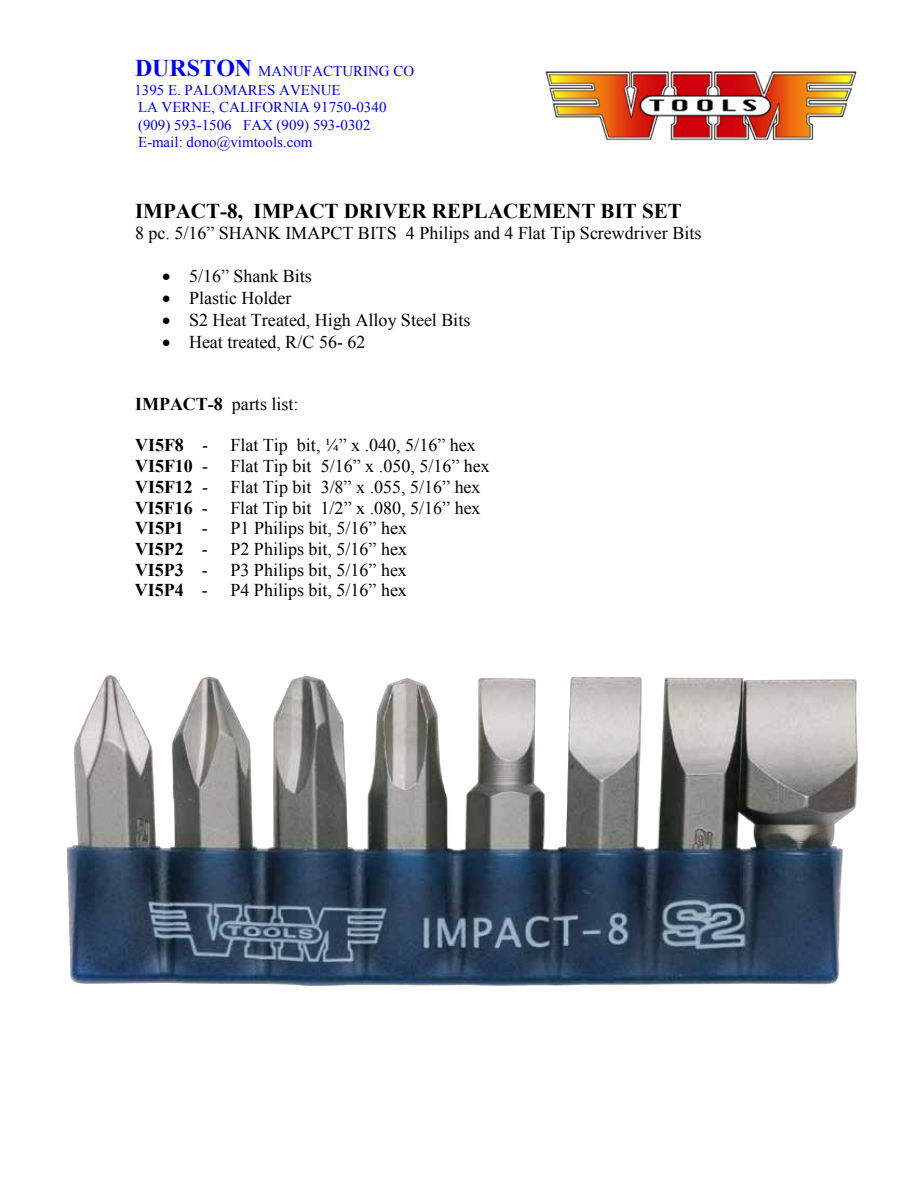
<style>
.page{position:relative;width:918px;height:1188px;background:#fff}
.page>*{position:absolute;margin:0;border:0;box-sizing:border-box;transform-origin:0 0}
.t1{font:700 21px "Times New Roman";letter-spacing:-.005em;color:#000}
.t2{font:18px/20.7px "Times New Roman";color:#000}
.t3{font:15px/17.2px "Times New Roman";color:#00f}
.s1{font-weight:700;font-size:24px}
.s2{font-weight:700}
</style>
<div class="page">
<img style="left:545px;top:71px;width:312px;height:70px">
<img style="left:67px;top:675px;width:791px;height:311px">
<p class="t3" style="left:134px;top:62px;width:281px;line-height:18.8px"><span class="s1">DURSTON</span> MANUFACTURING CO<br>1395 E. PALOMARES AVENUE</p>
<p class="t3" style="left:138px;top:98px;width:250px">LA VERNE, CALIFORNIA 91750-0340 (909) 593-1506 FAX (909) 593-0302<br>E-mail: dono@vimtools.com</p>
<p class="t1" style="left:135px;top:197px;width:548px">IMPACT-8, IMPACT DRIVER REPLACEMENT BIT SET</p>
<p class="t2" style="left:135px;top:223px;width:568px">8 pc. 5/16” SHANK IMAPCT BITS 4 Philips and 4 Flat Tip Screwdriver Bits</p>
<p class="t2" style="left:162px;top:265px;width:151px">• 5/16” Shank Bits</p>
<p class="t2" style="left:162px;top:287px;width:131px">• Plastic Holder</p>
<p class="t2" style="left:162px;top:309px;width:310px">• S2 Heat Treated, High Alloy Steel Bits</p>
<p class="t2" style="left:162px;top:331px;width:205px">• Heat treated, R/C 56- 62</p>
<p class="t2" style="left:135px;top:393px;width:165px"><span class="s2">IMPACT-8</span> parts list:</p>
<p class="t2" style="left:135px;top:435px;width:356px"><span class="s2">VI5F8</span> - Flat Tip bit, ¼” x .040, 5/16” hex <span class="s2">VI5F10</span> - Flat Tip bit 5/16” x .050, 5/16” hex <span class="s2">VI5F12</span> - Flat Tip bit 3/8” x .055, 5/16” hex <span class="s2">VI5F16</span> - Flat Tip bit 1/2” x .080, 5/16” hex <span class="s2">VI5P1</span> - P1 Philips bit, 5/16” hex<br><span class="s2">VI5P2</span> - P2 Philips bit, 5/16” hex<br><span class="s2">VI5P3</span> - P3 Philips bit, 5/16” hex<br><span class="s2">VI5P4</span> - P4 Philips bit, 5/16” hex</p>
</div>
